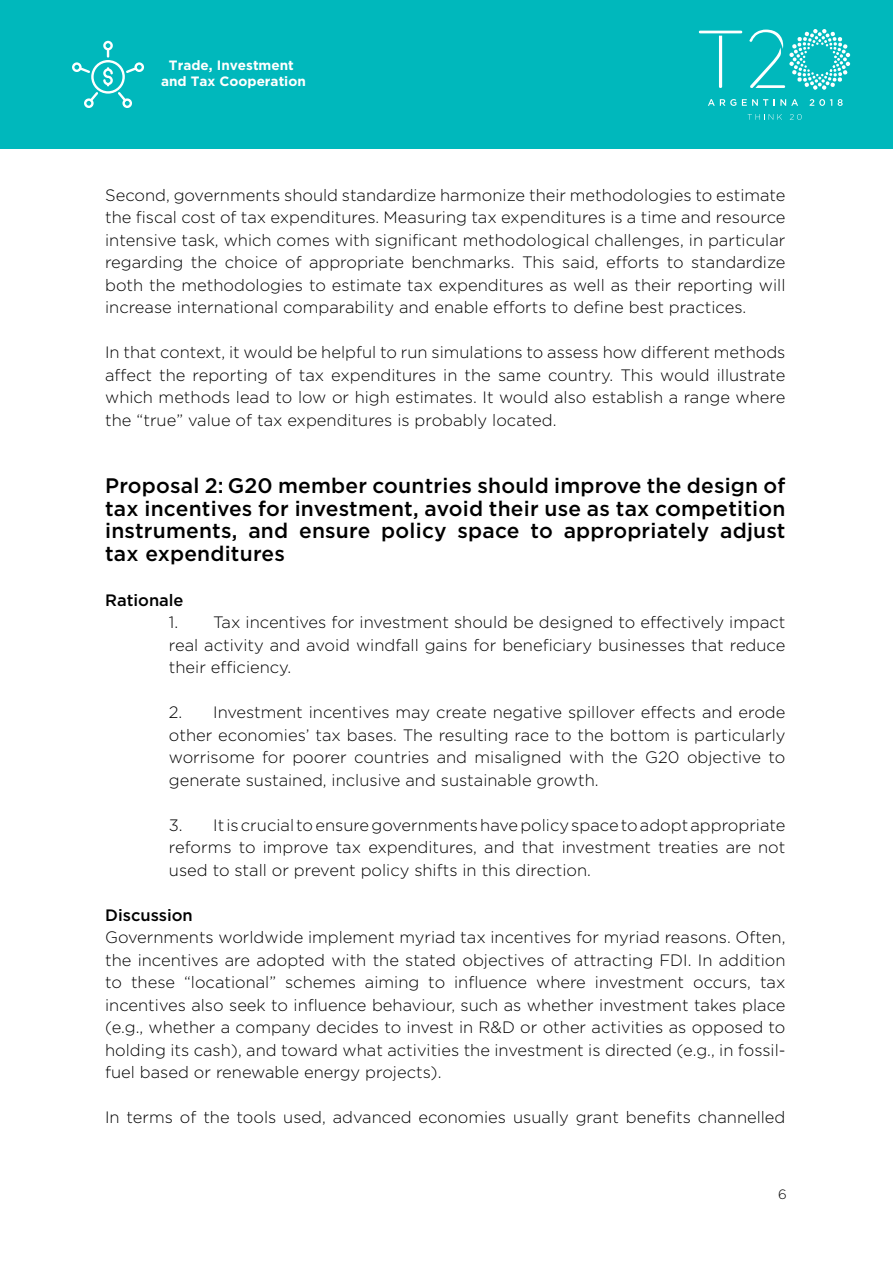
<style>
.page{position:relative;width:893px;height:1263px;background:#fff}
.page>*{position:absolute;margin:0;border:0;box-sizing:border-box;transform-origin:0 0}
.t1{font:500 21px/22.5px "Gotham HTF";letter-spacing:.01em;color:#000;text-align:justify}
.t2{font:300 16.5px/22.5px "Gotham";color:#000;text-align:justify}
.t3{font:500 16.5px "Gotham";color:#000}
.t4{font:700 13.5px/16.2px "Gotham";color:#fff;text-align:center}
.t5{font:300 13.5px "Gotham";color:#000}
</style>
<div class="page">
<div style="left:0;top:0;width:893px;height:149px;background:#00b8bc"></div>
<svg style="left:749px;top:29px;width:101px;height:61px"></svg>
<svg style="left:708px;top:99px;width:28px;height:7px"></svg>
<svg style="left:742px;top:99px;width:26px;height:7px"></svg>
<svg style="left:774px;top:99px;width:24px;height:7px"></svg>
<svg style="left:810px;top:99px;width:22px;height:7px"></svg>
<svg style="left:838px;top:99px;width:5px;height:7px"></svg>
<svg style="left:699px;top:31px;width:43px;height:57px"></svg>
<svg style="left:748px;top:114px;width:34px;height:6px"></svg>
<svg style="left:790px;top:114px;width:12px;height:6px"></svg>
<svg style="left:72px;top:41px;width:72px;height:67px"></svg>
<p class="t4" style="left:161px;top:57px;width:146px">Trade, Investment and Tax Cooperation</p>
<p class="t2" style="left:105px;top:183px;width:682px">Second, governments should standardize harmonize their methodologies to estimate the fiscal cost of tax expenditures. Measuring tax expenditures is a time and resource intensive task, which comes with significant methodological challenges, in particular regarding the choice of appropriate benchmarks. This said, efforts to standardize both the methodologies to estimate tax expenditures as well as their reporting will increase international comparability and enable efforts to define best practices.</p>
<p class="t2" style="left:105px;top:341px;width:682px">In that context, it would be helpful to run simulations to assess how different methods affect the reporting of tax expenditures in the same country. This would illustrate which methods lead to low or high estimates. It would also establish a range where the “true” value of tax expenditures is probably located.</p>
<p class="t1" style="left:105px;top:474px;width:682px">Proposal 2: G20 member countries should improve the design of tax incentives for investment, avoid their use as tax competition instruments, and ensure policy space to appropriately adjust tax expenditures</p>
<p class="t3" style="left:105px;top:589px;width:80px">Rationale</p>
<p class="t2" style="left:169px;top:611px;width:618px">1. Tax incentives for investment should be designed to effectively impact real activity and avoid windfall gains for beneficiary businesses that reduce their efficiency.</p>
<p class="t2" style="left:169px;top:701px;width:618px">2. Investment incentives may create negative spillover effects and erode other economies’ tax bases. The resulting race to the bottom is particularly worrisome for poorer countries and misaligned with the G20 objective to generate sustained, inclusive and sustainable growth.</p>
<p class="t2" style="left:169px;top:813px;width:618px">3. It is crucial to ensure governments have policy space to adopt appropriate reforms to improve tax expenditures, and that investment treaties are not used to stall or prevent policy shifts in this direction.</p>
<p class="t3" style="left:105px;top:904px;width:89px">Discussion</p>
<p class="t2" style="left:105px;top:926px;width:682px">Governments worldwide implement myriad tax incentives for myriad reasons. Often, the incentives are adopted with the stated objectives of attracting FDI. In addition to these “locational” schemes aiming to influence where investment occurs, tax incentives also seek to influence behaviour, such as whether investment takes place (e.g., whether a company decides to invest in R&amp;D or other activities as opposed to holding its cash), and toward what activities the investment is directed (e.g., in fossil&shy;fuel based or renewable energy projects).</p>
<p class="t2" style="left:105px;top:1106px;width:682px">In terms of the tools used, advanced economies usually grant benefits channelled</p>
<p class="t5" style="left:778px;top:1186px;width:10px">6</p>
</div>
